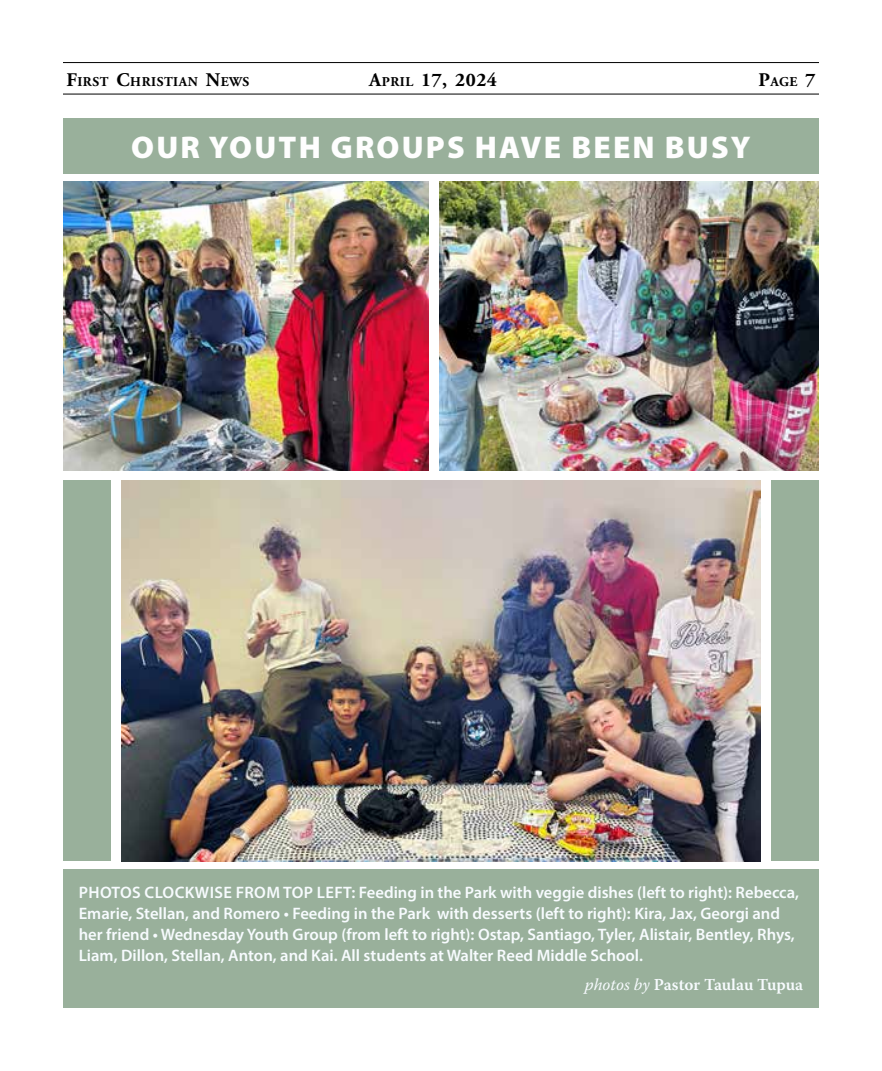
<style>
.page{position:relative;width:882px;height:1071px;background:#fff}
.page>*{position:absolute;margin:0;border:0;box-sizing:border-box;transform-origin:0 0}
.t1{font:900 31.5px "Myriad Pro";letter-spacing:.07em;color:#fefefe}
.t2{font:700 19.25px "Adobe Garamond Pro";letter-spacing:.025em;color:#000}
.t3{font:600 16.62px/21px "Myriad Pro";color:#f7fbfe}
.t4{font:600 16.62px "Warnock Pro";color:#f7fbfe}
.t5{font:700 13.47px "Adobe Garamond Pro";letter-spacing:.04em;color:#000}
.s1{font-size:19.25px}
.s2{font-size:13.47px}
.s3{font-weight:400;font-style:italic}
</style>
<div class="page">
<hr style="left:63px;top:62px;width:756px;height:1px;background:#000">
<hr style="left:63px;top:94px;width:756px;height:1px;background:#000">
<div style="left:63px;top:119px;width:756px;height:55px;background:#99b09b"></div>
<img style="left:63px;top:181px;width:366px;height:290px">
<img style="left:439px;top:181px;width:380px;height:290px">
<img style="left:121px;top:480px;width:640px;height:381px">
<div style="left:63px;top:870px;width:756px;height:138px;background:#99b09b"></div>
<div style="left:63px;top:480px;width:47px;height:381px;background:#99b09b"></div>
<div style="left:772px;top:480px;width:47px;height:381px;background:#99b09b"></div>
<p class="t5" style="left:66px;top:73px;width:184px"><span class="s1">F</span>IRST <span class="s1">C</span>HRISTIAN <span class="s1">N</span>EWS</p>
<p class="t2" style="left:369px;top:68px;width:129px">A<span class="s2">PRIL</span> 17, 2024</p>
<p class="t5" style="left:758px;top:73px;width:59px"><span class="s1">P</span>AGE <span class="s1">7</span></p>
<h1 class="t1" style="left:131px;top:126px;width:621px">OUR YOUTH GROUPS HAVE BEEN BUSY</h1>
<p class="t3" style="left:79px;top:881px;width:722px">PHOTOS CLOCKWISE FROM TOP LEFT: Feeding in the Park with veggie dishes (left to right): Rebecca, Emarie, Stellan, and Romero • Feeding in the Park with desserts (left to right): Kira, Jax, Georgi and her friend • Wednesday Youth Group (from left to right): Ostap, Santiago, Tyler, Alistair, Bentley, Rhys, Liam, Dillon, Stellan, Anton, and Kai. All students at Walter Reed Middle School.</p>
<p class="t4" style="left:585px;top:974px;width:220px"><span class="s3">photos by</span> Pastor Taulau Tupua</p>
</div>
